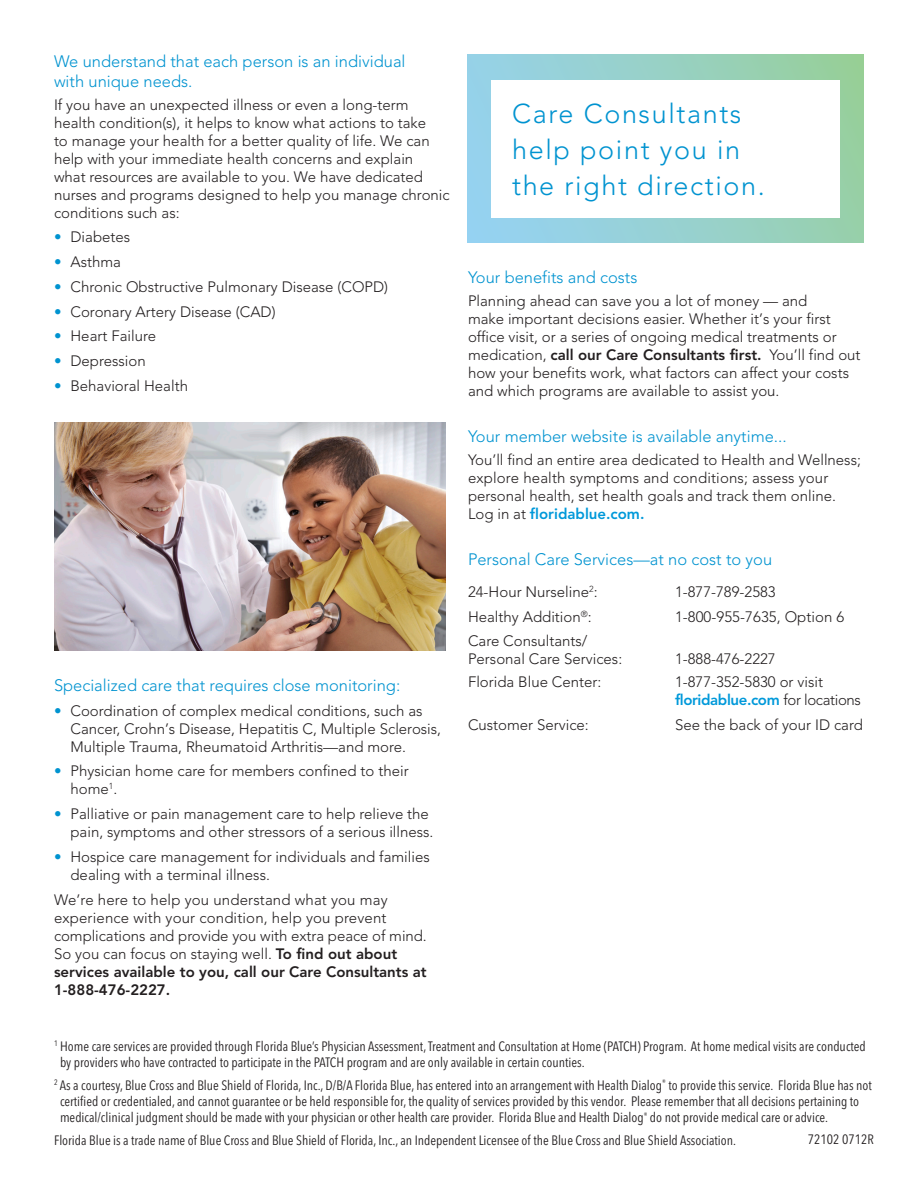
<style>
.page{position:relative;width:918px;height:1188px;background:#fff}
.page>*{position:absolute;margin:0;border:0;box-sizing:border-box;transform-origin:0 0}
.t1{font:300 27px/36px "Avenir";letter-spacing:.06em;color:#0093d0}
.t2{font:300 16.5px/19.8px "Avenir";color:#0093d0}
.t3{font:300 15px/18px "Avenir";color:#231f20}
.t4{font:condensed 13.5px/16.2px "Avenir Next LT Pro";color:#231f20}
.s1{color:#0093d0}
.s2{font-weight:800}
.s3{font-weight:800;color:#0099da}
</style>
<div class="page">
<img style="left:54px;top:422px;width:392px;height:228px">
<div style="left:468px;top:54px;width:396px;height:189px;background:linear-gradient(to right,#96d2f1,#98cfa2)"></div>
<div style="left:492px;top:80px;width:348px;height:137px;background:#fff"></div>
<p class="t2" style="left:54px;top:52px;width:353px">We understand that each person is an individual with unique needs.</p>
<p class="t3" style="left:54px;top:95px;width:397px">If you have an unexpected illness or even a long-term health condition(s), it helps to know what actions to take<br>to manage your health for a better quality of life. We can help with your immediate health concerns and explain<br>what resources are available to you. We have dedicated nurses and programs designed to help you manage chronic conditions such as:</p>
<p class="t3" style="left:54px;top:228px;width:78px"><span class="s1">•</span> Diabetes</p>
<p class="t3" style="left:54px;top:253px;width:69px"><span class="s1">•</span> Asthma</p>
<p class="t3" style="left:54px;top:278px;width:336px"><span class="s1">•</span> Chronic Obstructive Pulmonary Disease (COPD)</p>
<p class="t3" style="left:54px;top:302px;width:223px"><span class="s1">•</span> Coronary Artery Disease (CAD)</p>
<p class="t3" style="left:54px;top:327px;width:104px"><span class="s1">•</span> Heart Failure</p>
<p class="t3" style="left:54px;top:352px;width:93px"><span class="s1">•</span> Depression</p>
<p class="t3" style="left:54px;top:377px;width:136px"><span class="s1">•</span> Behavioral Health</p>
<p class="t2" style="left:54px;top:675px;width:348px">Specialized care that requires close monitoring:</p>
<p class="t3" style="left:70px;top:701px;width:372px;text-indent:-16px"><span class="s1">•</span> Coordination of complex medical conditions, such as<br>Cancer, Crohn’s Disease, Hepatitis C, Multiple Sclerosis,<br>Multiple Trauma, Rheumatoid Arthritis—and more.</p>
<p class="t3" style="left:70px;top:762px;width:340px;text-indent:-16px"><span class="s1">•</span> Physician home care for members confined to their home<sup>1</sup>.</p>
<p class="t3" style="left:70px;top:805px;width:364px;text-indent:-16px"><span class="s1">•</span> Palliative or pain management care to help relieve the pain, symptoms and other stressors of a serious illness.</p>
<p class="t3" style="left:70px;top:848px;width:361px;text-indent:-16px"><span class="s1">•</span> Hospice care management for individuals and families dealing with a terminal illness.</p>
<p class="t3" style="left:54px;top:890px;width:374px">We’re here to help you understand what you may experience with your condition, help you prevent complications and provide you with extra peace of mind.<br>So you can focus on staying well. <span class="s2">To find out about services available to you, call our Care Consultants at 1-888-476-2227.</span></p>
<p class="t1" style="left:512px;top:96px;width:254px">Care Consultants help point you in the right direction.</p>
<p class="t2" style="left:468px;top:268px;width:171px">Your benefits and costs</p>
<p class="t3" style="left:468px;top:292px;width:394px">Planning ahead can save you a lot of money — and<br>make important decisions easier. Whether it’s your first office visit, or a series of ongoing medical treatments or medication, <span class="s2">call our Care Consultants first.</span> You’ll find out how your benefits work, what factors can affect your costs and which programs are available to assist you.</p>
<p class="t2" style="left:468px;top:427px;width:320px">Your member website is available anytime...</p>
<p class="t3" style="left:468px;top:451px;width:394px">You’ll find an entire area dedicated to Health and Wellness; explore health symptoms and conditions; assess your personal health, set health goals and track them online.<br>Log in at <span class="s3">floridablue.com.</span></p>
<p class="t2" style="left:468px;top:550px;width:306px">Personal Care Services—at no cost to you</p>
<p class="t3" style="left:468px;top:583px;width:131px">24-Hour Nurseline<sup>2</sup>:</p>
<p class="t3" style="left:675px;top:583px;width:102px">1-877-789-2583</p>
<p class="t3" style="left:468px;top:607px;width:125px">Healthy Addition<sup>®</sup>:</p>
<p class="t3" style="left:675px;top:607px;width:171px">1-800-955-7635, Option 6</p>
<p class="t3" style="left:468px;top:632px;width:156px">Care Consultants/<br>Personal Care Services:</p>
<p class="t3" style="left:675px;top:650px;width:102px">1-888-476-2227</p>
<p class="t3" style="left:468px;top:673px;width:135px">Florida Blue Center:</p>
<p class="t3" style="left:675px;top:673px;width:187px">1-877-352-5830 or visit <span class="s3">floridablue.com</span> for locations</p>
<p class="t3" style="left:468px;top:716px;width:122px">Customer Service:</p>
<p class="t3" style="left:675px;top:716px;width:189px">See the back of your ID card</p>
<p class="t4" style="left:60px;top:1038px;width:807px;text-indent:-6px"><sup>1</sup> Home care services are provided through Florida Blue’s Physician Assessment, Treatment and Consultation at Home (PATCH) Program. At home medical visits are conducted by providers who have contracted to participate in the PATCH program and are only available in certain counties.</p>
<p class="t4" style="left:60px;top:1077px;width:813px;text-indent:-6px"><sup>2</sup> As a courtesy, Blue Cross and Blue Shield of Florida, Inc., D/B/A Florida Blue, has entered into an arrangement with Health Dialog<sup>®</sup> to provide this service. Florida Blue has not certified or credentialed, and cannot guarantee or be held responsible for, the quality of services provided by this vendor. Please remember that all decisions pertaining to medical/clinical judgment should be made with your physician or other health care provider. Florida Blue and Health Dialog<sup>®</sup> do not provide medical care or advice.</p>
<p class="t4" style="left:54px;top:1132px;width:684px">Florida Blue is a trade name of Blue Cross and Blue Shield of Florida, Inc., an Independent Licensee of the Blue Cross and Blue Shield Association.</p>
<p class="t4" style="left:808px;top:1131px;width:68px">72102 0712R</p>
</div>
